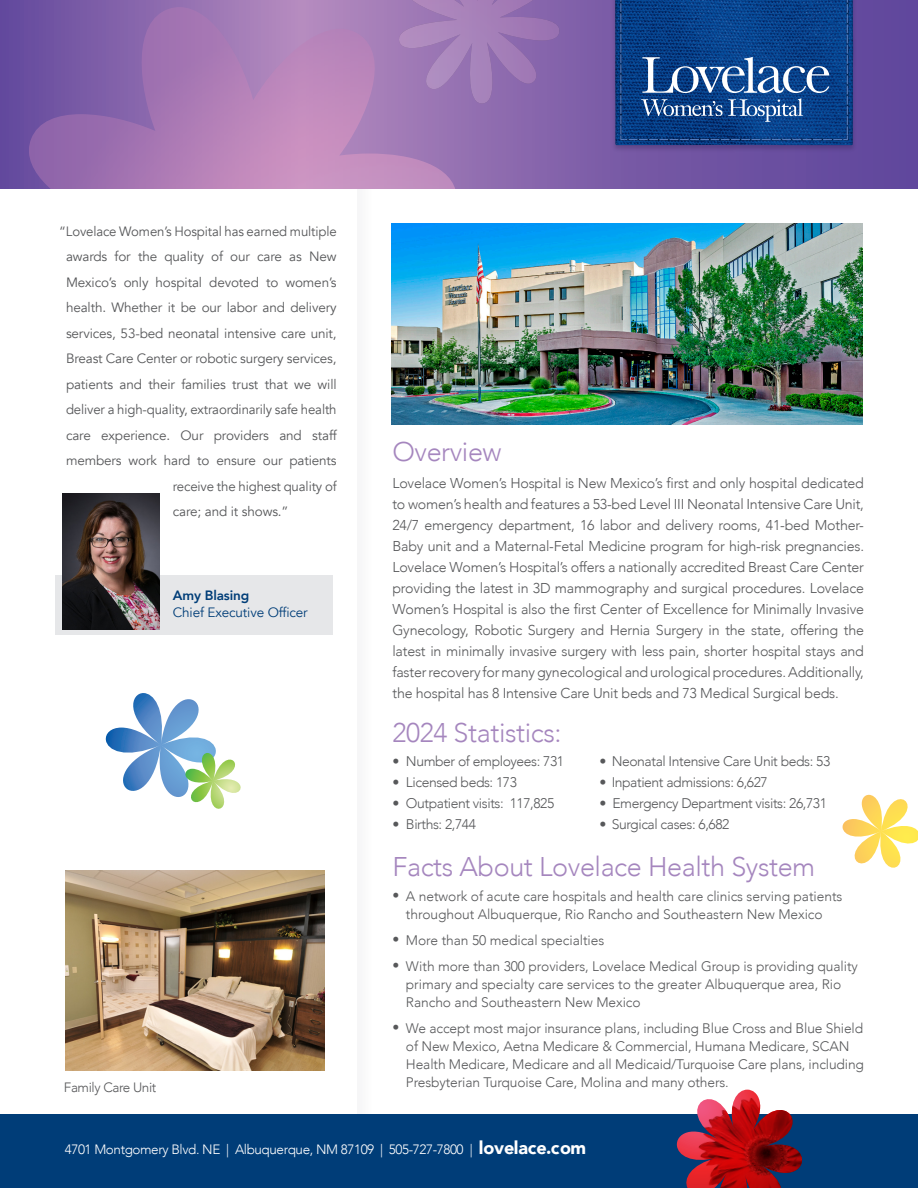
<style>
.page{position:relative;width:918px;height:1188px;background:#fff}
.page>*{position:absolute;margin:0;border:0;box-sizing:border-box;transform-origin:0 0}
.t1{font:300 27px "Avenir";letter-spacing:-.015em;color:#a586be}
.Bullet_Paragraph{font:300 14.25px/21px "Avenir";letter-spacing:-.015em;color:#57585a;text-align:justify}
.Bullet_Paragraph-2{font:300 13.95px "Avenir";letter-spacing:-.03em;color:#57585a}
.Bullet_Paragraph-3{font:300 13.8px/18px "Avenir";letter-spacing:-.005em;color:#57585a}
.Left_Column{font:13.5px "Avenir";letter-spacing:-.01em;color:#57585a}
.Address{font:300 13.5px "Avenir";letter-spacing:-.03em;color:#fff}
.Name_Title{font:13.5px "Avenir";letter-spacing:-.01em;color:#003d78}
.Bullet_Paragraph-4{font:300 13.5px "Avenir";letter-spacing:-.03em;color:#57585a}
.Name_Title-2{font:800 13.5px "Avenir";letter-spacing:-.01em;color:#003d78}
.s1{font-weight:900;font-size:18px}
</style>
<div class="page">
<img style="left:392px;top:224px;width:470px;height:200px">
<div style="left:55px;top:575px;width:278px;height:60px;background:#e6e7e9"></div>
<img style="left:62px;top:493px;width:97px;height:136px">
<svg style="left:0;top:0;width:918px;height:189px;background:#7759a5"></svg>
<div style="left:0;top:1115px;width:918px;height:73px;background:#003d78"></div>
<svg style="left:842px;top:794px;width:76px;height:74px"></svg>
<img style="left:678px;top:1089px;width:143px;height:99px">
<svg style="left:105px;top:693px;width:136px;height:116px"></svg>
<svg style="left:29px;top:7px;width:428px;height:182px;background:#a478b4"></svg>
<svg style="left:399px;top:0;width:161px;height:104px;background:#9c77b4"></svg>
<img style="left:65px;top:870px;width:259px;height:200px">
<img style="left:592px;top:0;width:287px;height:172px">
<svg style="left:615px;top:0;width:238px;height:145px;background:#083b7f"></svg>
<svg style="left:620px;top:0;width:228px;height:141px;background:#1d4f91"></svg>
<p class="Left_Column" style="left:59px;top:223px;width:279px">“Lovelace Women’s Hospital has earned multiple</p>
<p class="Left_Column" style="left:66px;top:248px;width:272px">awards for the quality of our care as New</p>
<p class="Left_Column" style="left:66px;top:274px;width:272px">Mexico’s only hospital devoted to women’s</p>
<p class="Left_Column" style="left:66px;top:299px;width:272px">health. Whether it be our labor and delivery</p>
<p class="Left_Column" style="left:66px;top:325px;width:272px">services, 53-bed neonatal intensive care unit,</p>
<p class="Left_Column" style="left:66px;top:350px;width:272px">Breast Care Center or robotic surgery services,</p>
<p class="Left_Column" style="left:66px;top:376px;width:272px">patients and their families trust that we will</p>
<p class="Left_Column" style="left:66px;top:401px;width:272px">deliver a high-quality, extraordinarily safe health</p>
<p class="Left_Column" style="left:66px;top:427px;width:272px">care experience. Our providers and staff</p>
<p class="Left_Column" style="left:66px;top:452px;width:272px">members work hard to ensure our patients</p>
<p class="Left_Column" style="left:173px;top:478px;width:165px">receive the highest quality of</p>
<p class="Left_Column" style="left:173px;top:503px;width:117px">care; and it shows.”</p>
<p class="Name_Title-2" style="left:173px;top:584px;width:78px">Amy Blasing</p>
<p class="Name_Title" style="left:173px;top:605px;width:136px">Chief Executive Officer</p>
<p class="Bullet_Paragraph-4" style="left:64px;top:1079px;width:94px">Family Care Unit</p>
<p class="t1" style="left:392px;top:435px;width:111px">Overview</p>
<p class="Bullet_Paragraph" style="left:392px;top:473px;width:473px">Lovelace Women’s Hospital is New Mexico’s first and only hospital dedicated to women’s health and features a 53-bed Level III Neonatal Intensive Care Unit, 24/7 emergency department, 16 labor and delivery rooms, 41-bed Mother-Baby unit and a Maternal-Fetal Medicine program for high-risk pregnancies.<br>Lovelace Women’s Hospital’s offers a nationally accredited Breast Care Center providing the latest in 3D mammography and surgical procedures. Lovelace Women’s Hospital is also the first Center of Excellence for Minimally Invasive Gynecology, Robotic Surgery and Hernia Surgery in the state, offering the latest in minimally invasive surgery with less pain, shorter hospital stays and faster recovery for many gynecological and urological procedures. Additionally, the hospital has 8 Intensive Care Unit beds and 73 Medical Surgical beds.</p>
<p class="t1" style="left:392px;top:717px;width:171px">2024 Statistics:</p>
<p class="Bullet_Paragraph-2" style="left:392px;top:753px;width:173px">• Number of employees: 731</p>
<p class="Bullet_Paragraph-2" style="left:599px;top:753px;width:232px">• Neonatal Intensive Care Unit beds: 53</p>
<p class="Bullet_Paragraph-2" style="left:392px;top:774px;width:126px">• Licensed beds: 173</p>
<p class="Bullet_Paragraph-2" style="left:599px;top:774px;width:170px">• Inpatient admissions: 6,627</p>
<p class="Bullet_Paragraph-2" style="left:392px;top:795px;width:163px">• Outpatient visits: 117,825</p>
<p class="Bullet_Paragraph-2" style="left:599px;top:795px;width:229px">• Emergency Department visits: 26,731</p>
<p class="Bullet_Paragraph-2" style="left:392px;top:816px;width:85px">• Births: 2,744</p>
<p class="Bullet_Paragraph-2" style="left:599px;top:816px;width:132px">• Surgical cases: 6,682</p>
<p class="t1" style="left:392px;top:851px;width:424px">Facts About Lovelace Health System</p>
<p class="Bullet_Paragraph-3" style="left:392px;top:887px;width:452px;text-align:center">• A network of acute care hospitals and health care clinics serving patients throughout Albuquerque, Rio Rancho and Southeastern New Mexico</p>
<p class="Bullet_Paragraph-3" style="left:392px;top:931px;width:213px">• More than 50 medical specialties</p>
<p class="Bullet_Paragraph-3" style="left:406px;top:958px;width:454px;text-indent:-14px">• With more than 300 providers, Lovelace Medical Group is providing quality primary and specialty care services to the greater Albuquerque area, Rio<br>Rancho and Southeastern New Mexico</p>
<p class="Bullet_Paragraph-3" style="left:406px;top:1020px;width:460px;text-indent:-14px">• We accept most major insurance plans, including Blue Cross and Blue Shield of New Mexico, Aetna Medicare &amp; Commercial, Humana Medicare, SCAN Health Medicare, Medicare and all Medicaid/Turquoise Care plans, including Presbyterian Turquoise Care, Molina and many others.</p>
<p class="Address" style="left:65px;top:1142px;width:523px">4701 Montgomery Blvd. NE | Albuquerque, NM 87109 | 505-727-7800 | <span class="s1">lovelace.com</span></p>
</div>
